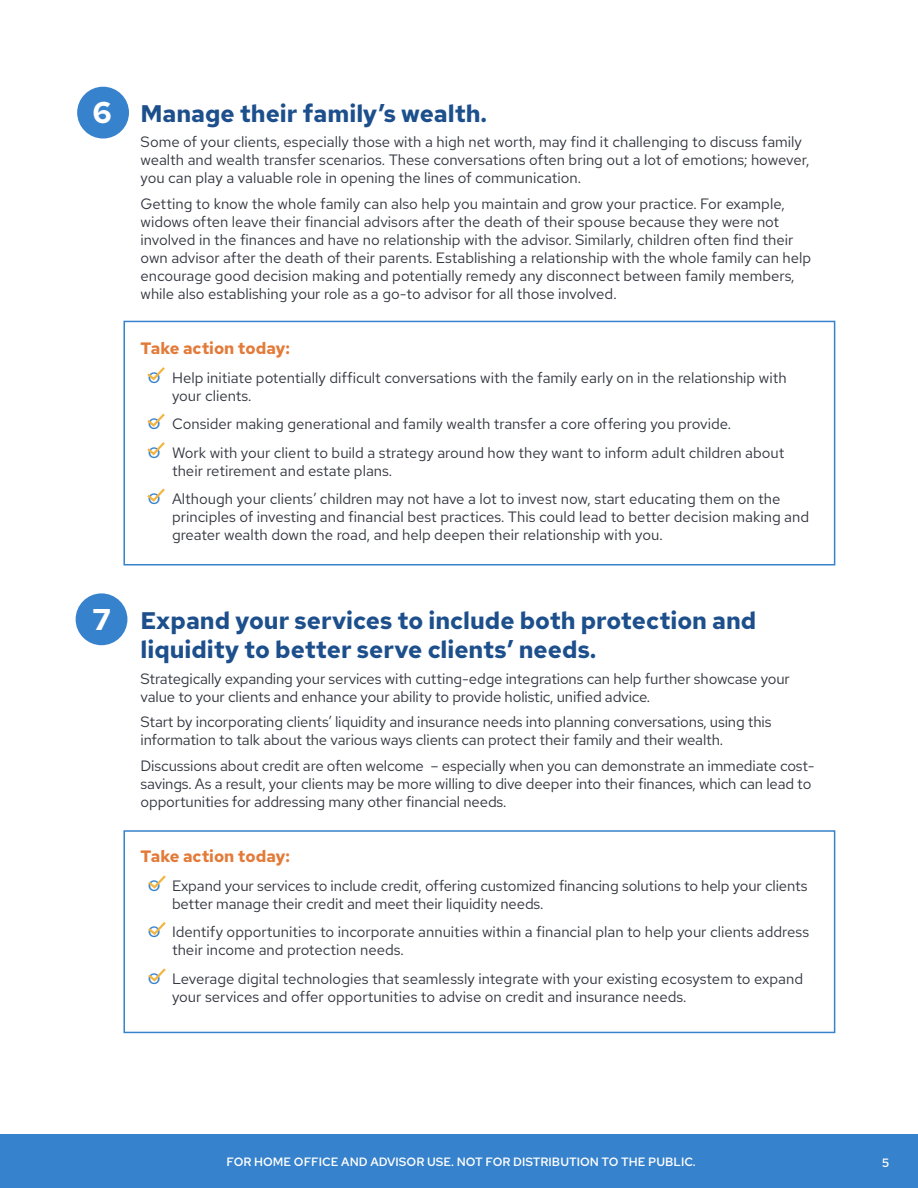
<style>
.page{position:relative;width:918px;height:1188px;background:#fff}
.page>*{position:absolute;margin:0;border:0;box-sizing:border-box;transform-origin:0 0}
.t1{font:700 30px "Red Hat Text";color:#fff}
.t2{font:700 24px/28.8px "Red Hat Text";color:#1c4f8c}
.t3{font:700 16.5px "Red Hat Text";color:#e37a38}
.t4{font:15px/18px "Red Hat Text";color:#333640}
.t5{font:500 12px "Red Hat Text";color:#fff}
.s1{font-family:"Red Hat Display";font-weight:500;color:#3682cc}
</style>
<div class="page">
<div style="left:0;top:1134px;width:918px;height:54px;background:#3682cc"></div>
<div style="left:77px;top:87px;width:52px;height:52px;background:#3682cc;border-radius:50%"></div>
<div style="left:76px;top:593px;width:51px;height:52px;background:#3682cc;border-radius:50%"></div>
<div style="left:123px;top:321px;width:712px;height:245px;border:2px solid #3682cc"></div>
<div style="left:123px;top:830px;width:712px;height:203px;border:2px solid #3682cc"></div>
<svg style="left:147px;top:367px;width:18px;height:14px"></svg>
<svg style="left:147px;top:413px;width:18px;height:14px"></svg>
<svg style="left:147px;top:442px;width:18px;height:14px"></svg>
<svg style="left:147px;top:488px;width:18px;height:14px"></svg>
<svg style="left:148px;top:875px;width:18px;height:14px"></svg>
<svg style="left:148px;top:922px;width:18px;height:14px"></svg>
<svg style="left:148px;top:968px;width:18px;height:14px"></svg>
<h1 class="t1" style="left:92px;top:93px;width:21px">6</h1>
<h1 class="t1" style="left:92px;top:599px;width:20px">7</h1>
<h2 class="t2" style="left:141px;top:99px;width:348px">Manage their family’s wealth.</h2>
<p class="t4" style="left:141px;top:133px;width:670px">Some of your clients, especially those with a high net worth, may find it challenging to discuss family wealth and wealth transfer scenarios. These conversations often bring out a lot of emotions; however, you can play a valuable role in opening the lines of communication.</p>
<p class="t4" style="left:141px;top:194px;width:672px">Getting to know the whole family can also help you maintain and grow your practice. For example, widows often leave their financial advisors after the death of their spouse because they were not involved in the finances and have no relationship with the advisor. Similarly, children often find their own advisor after the death of their parents. Establishing a relationship with the whole family can help encourage good decision making and potentially remedy any disconnect between family members, while also establishing your role as a go-to advisor for all those involved.</p>
<p class="t3" style="left:141px;top:338px;width:151px">Take action today:</p>
<p class="t4" style="left:172px;top:368px;width:616px;text-indent:-24px"><span class="s1">O</span> Help initiate potentially difficult conversations with the family early on in the relationship with your clients.</p>
<p class="t4" style="left:148px;top:410px;width:638px;line-height:28.5px"><span class="s1">O</span> Consider making generational and family wealth transfer a core offering you provide.<br><span class="s1">O</span> Work with your client to build a strategy around how they want to inform adult children about</p>
<p class="t4" style="left:148px;top:456px;width:634px;line-height:28.5px;text-indent:24px">their retirement and estate plans.<br><span class="s1">O</span> Although your clients’ children may not have a lot to invest now, start educating them on the</p>
<p class="t4" style="left:172px;top:508px;width:639px">principles of investing and financial best practices. This could lead to better decision making and greater wealth down the road, and help deepen their relationship with you.</p>
<h2 class="t2" style="left:141px;top:606px;width:617px">Expand your services to include both protection and liquidity to better serve clients’ needs.</h2>
<p class="t4" style="left:141px;top:669px;width:651px">Strategically expanding your services with cutting-edge integrations can help further showcase your value to your clients and enhance your ability to provide holistic, unified advice.</p>
<p class="t4" style="left:141px;top:713px;width:633px">Start by incorporating clients’ liquidity and insurance needs into planning conversations, using this information to talk about the various ways clients can protect their family and their wealth.</p>
<p class="t4" style="left:141px;top:756px;width:676px">Discussions about credit are often welcome – especially when you can demonstrate an immediate cost&shy;savings. As a result, your clients may be more willing to dive deeper into their finances, which can lead to opportunities for addressing many other financial needs.</p>
<p class="t3" style="left:141px;top:846px;width:151px">Take action today:</p>
<p class="t4" style="left:172px;top:876px;width:637px;text-indent:-24px"><span class="s1">O</span> Expand your services to include credit, offering customized financing solutions to help your clients better manage their credit and meet their liquidity needs.</p>
<p class="t4" style="left:172px;top:923px;width:639px;text-indent:-24px"><span class="s1">O</span> Identify opportunities to incorporate annuities within a financial plan to help your clients address their income and protection needs.</p>
<p class="t4" style="left:172px;top:969px;width:633px;text-indent:-24px"><span class="s1">O</span> Leverage digital technologies that seamlessly integrate with your existing ecosystem to expand your services and offer opportunities to advise on credit and insurance needs.</p>
<p class="t5" style="left:227px;top:1154px;width:471px">FOR HOME OFFICE AND ADVISOR USE. NOT FOR DISTRIBUTION TO THE PUBLIC.</p>
<p class="t5" style="left:882px;top:1155px;width:9px">5</p>
</div>
